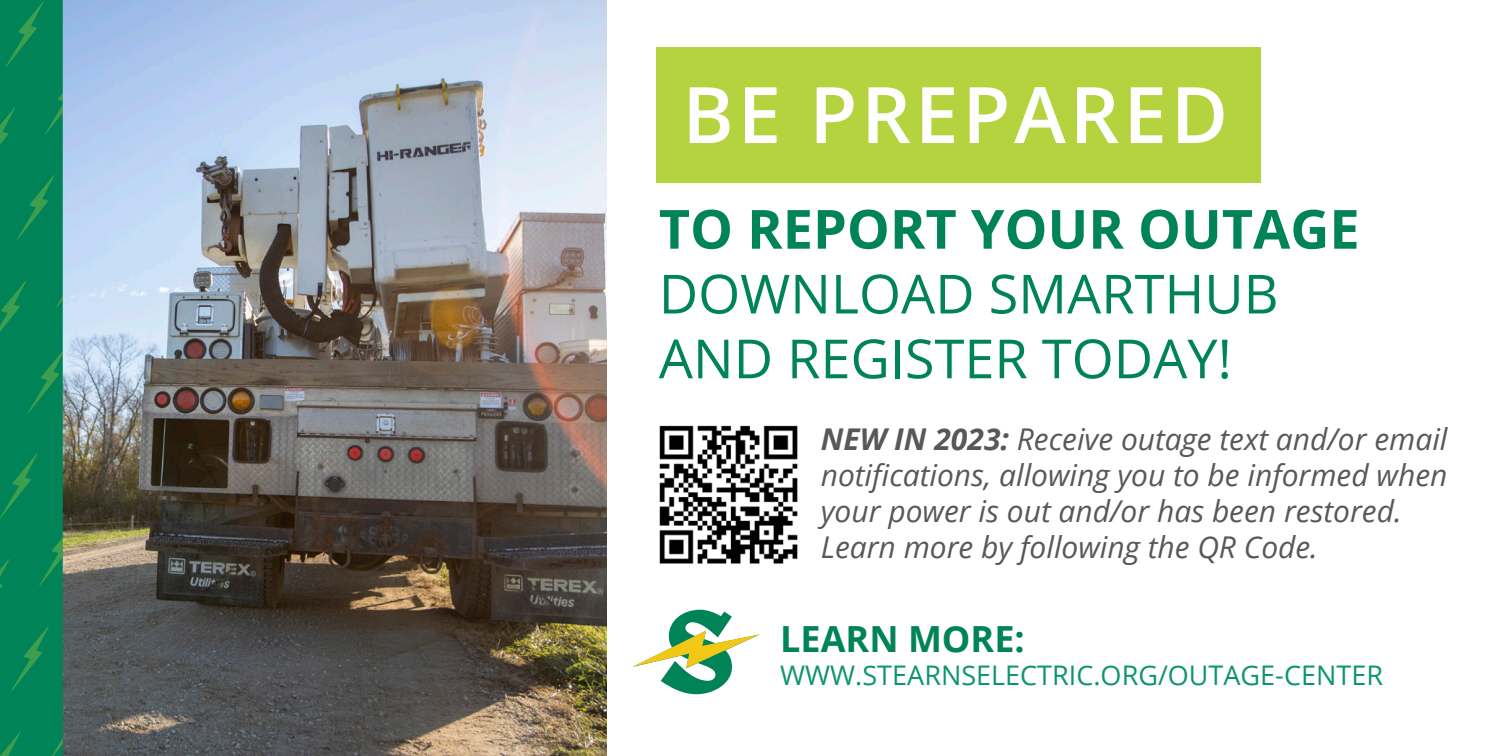
<style>
.page{position:relative;width:1512px;height:756px;background:#fff}
.page>*{position:absolute;margin:0;border:0;box-sizing:border-box;transform-origin:0 0}
.BODY{font:600 78px "Open Sans";letter-spacing:.05em;color:#fff}
.t1{font:54px "Open Sans";color:#008457}
.t2{font:700 54px "Open Sans";color:#008457}
.t3{font:700 36px "Open Sans";color:#008457}
.t4{font:italic 30px/36px "Open Sans";color:#57585a}
.t5{font:27px "Open Sans";color:#0d9470}
.s1{font-weight:700}
</style>
<div class="page">
<img style="left:63px;top:0;width:544px;height:756px">
<div style="left:0;top:0;width:63px;height:756px;background:#008457"></div>
<svg style="left:0;top:0;width:63px;height:418px"></svg>
<svg style="left:0;top:448px;width:63px;height:308px"></svg>
<div style="left:656px;top:48px;width:605px;height:135px;background:#b4d33e"></div>
<svg style="left:633px;top:610px;width:127px;height:84px"></svg>
<img style="left:659px;top:425px;width:139px;height:139px">
<p class="BODY" style="left:682px;top:61px;width:547px">BE PREPARED</p>
<p class="t2" style="left:659px;top:191px;width:702px">TO REPORT YOUR OUTAGE</p>
<p class="t1" style="left:659px;top:257px;width:621px">DOWNLOAD SMARTHUB</p>
<p class="t1" style="left:659px;top:322px;width:575px">AND REGISTER TODAY!</p>
<p class="t4" style="left:821px;top:421px;width:628px"><span class="s1">NEW IN 2023:</span> Receive outage text and/or email notifications, allowing you to be informed when your power is out and/or has been restored.<br>Learn more by following the QR Code.</p>
<p class="t3" style="left:780px;top:614px;width:246px">LEARN MORE:</p>
<p class="t5" style="left:780px;top:657px;width:604px">WWW.STEARNSELECTRIC.ORG/OUTAGE-CENTER</p>
</div>
